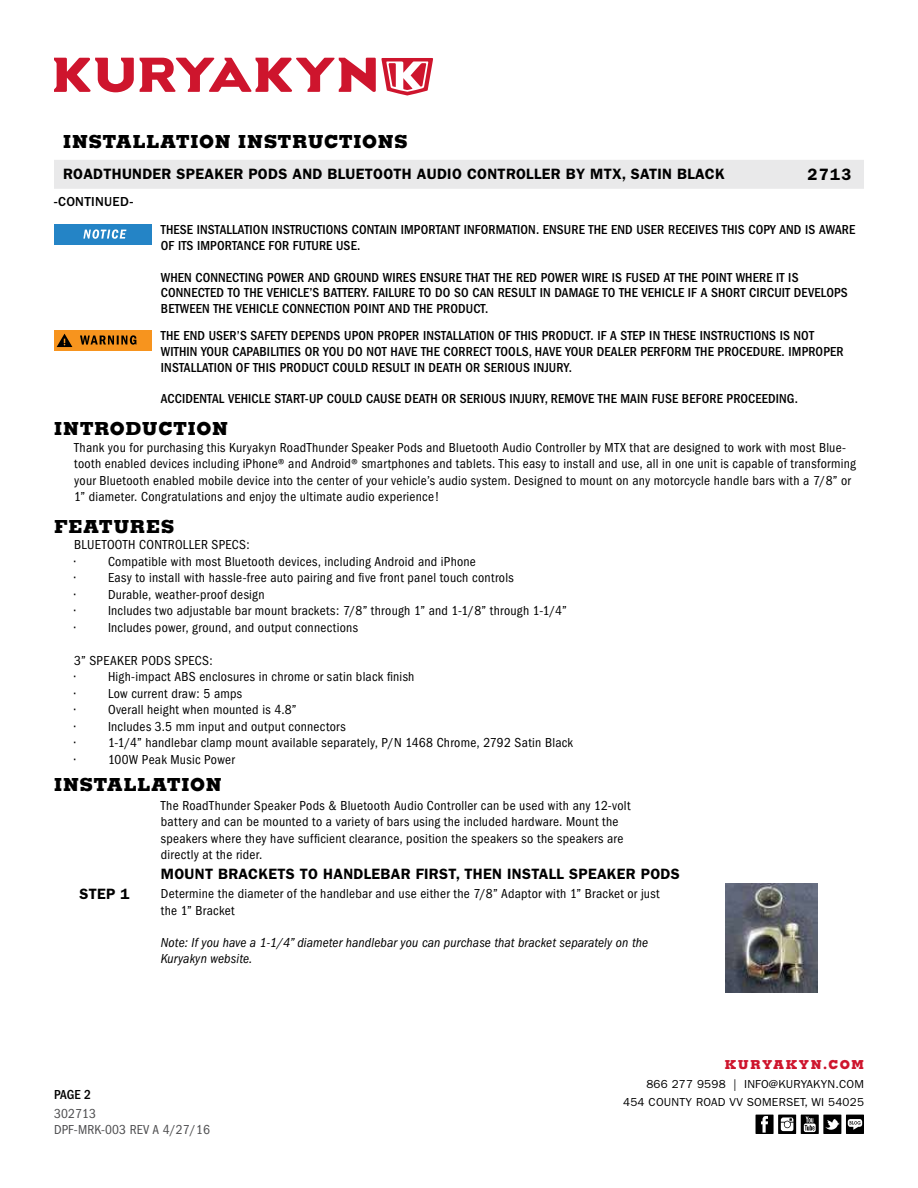
<style>
.page{position:relative;width:918px;height:1188px;background:#fff}
.page>*{position:absolute;margin:0;border:0;box-sizing:border-box;transform-origin:0 0}
.t1{font:800 18px "Memphis";letter-spacing:.035em;color:#000}
.t2{font:600 16.5px "Franklin Gothic";color:#000}
.t3{font:600 15px "Franklin Gothic";letter-spacing:.02em;color:#000}
.t4{font:condensed 13.5px/16.5px "Franklin Gothic";letter-spacing:.02em;color:#000}
.t5{font:500 condensed 13.5px/15.8px "Franklin Gothic";letter-spacing:.01em;color:#000}
.t6{font:italic condensed 13.5px/15.8px "Franklin Gothic";letter-spacing:.01em;color:#000}
.t7{font:condensed 13.5px/15.8px "Franklin Gothic";letter-spacing:.01em;color:#4d4d4f}
.t8{font:500 13.5px "Franklin Gothic";letter-spacing:.025em;color:#000}
.t9{font:800 12.3px "Memphis";letter-spacing:.12em;color:#ce152d}
.t10{font:11.7px/18px "Franklin Gothic";letter-spacing:.02em;color:#000;text-align:right}
</style>
<div class="page">
<svg style="left:54px;top:58px;width:379px;height:38px"></svg>
<div style="left:54px;top:160px;width:810px;height:29px;background:#e9e9ea"></div>
<div style="left:846px;top:1115px;width:18px;height:19px;background:#000"></div>
<svg style="left:848px;top:1119px;width:14px;height:11px"></svg>
<svg style="left:778px;top:1115px;width:18px;height:19px"></svg>
<svg style="left:781px;top:1117px;width:12px;height:14px"></svg>
<div style="left:756px;top:1115px;width:18px;height:19px;background:#000"></div>
<svg style="left:761px;top:1116px;width:7px;height:17px"></svg>
<svg style="left:801px;top:1115px;width:18px;height:19px"></svg>
<svg style="left:804px;top:1117px;width:12px;height:15px"></svg>
<div style="left:823px;top:1115px;width:18px;height:19px;background:#000"></div>
<svg style="left:825px;top:1119px;width:15px;height:11px"></svg>
<div style="left:54px;top:224px;width:97px;height:20px;background:#2484c6"></div>
<svg style="left:83px;top:229px;width:43px;height:10px"></svg>
<div style="left:54px;top:330px;width:97px;height:20px;background:#f7941e"></div>
<svg style="left:80px;top:335px;width:56px;height:10px"></svg>
<svg style="left:57px;top:334px;width:15px;height:13px"></svg>
<img style="left:726px;top:884px;width:91px;height:108px">
<h1 class="t1" style="left:63px;top:130px;width:346px">INSTALLATION INSTRUCTIONS</h1>
<p class="t3" style="left:63px;top:165px;width:663px">ROADTHUNDER SPEAKER PODS AND BLUETOOTH AUDIO CONTROLLER BY MTX, SATIN BLACK</p>
<p class="t2" style="left:807px;top:165px;width:46px">2713</p>
<p class="t8" style="left:54px;top:194px;width:81px">-CONTINUED-</p>
<p class="t5" style="left:161px;top:222px;width:696px">THESE INSTALLATION INSTRUCTIONS CONTAIN IMPORTANT INFORMATION. ENSURE THE END USER RECEIVES THIS COPY AND IS AWARE<br>OF ITS IMPORTANCE FOR FUTURE USE.</p>
<p class="t5" style="left:161px;top:269px;width:688px">WHEN CONNECTING POWER AND GROUND WIRES ENSURE THAT THE RED POWER WIRE IS FUSED AT THE POINT WHERE IT IS<br>CONNECTED TO THE VEHICLE’S BATTERY. FAILURE TO DO SO CAN RESULT IN DAMAGE TO THE VEHICLE IF A SHORT CIRCUIT DEVELOPS<br>BETWEEN THE VEHICLE CONNECTION POINT AND THE PRODUCT.</p>
<p class="t5" style="left:161px;top:328px;width:684px">THE END USER’S SAFETY DEPENDS UPON PROPER INSTALLATION OF THIS PRODUCT. IF A STEP IN THESE INSTRUCTIONS IS NOT<br>WITHIN YOUR CAPABILITIES OR YOU DO NOT HAVE THE CORRECT TOOLS, HAVE YOUR DEALER PERFORM THE PROCEDURE. IMPROPER<br>INSTALLATION OF THIS PRODUCT COULD RESULT IN DEATH OR SERIOUS INJURY.</p>
<p class="t5" style="left:161px;top:391px;width:638px">ACCIDENTAL VEHICLE START-UP COULD CAUSE DEATH OR SERIOUS INJURY, REMOVE THE MAIN FUSE BEFORE PROCEEDING.</p>
<h1 class="t1" style="left:54px;top:417px;width:176px">INTRODUCTION</h1>
<p class="t4" style="left:74px;top:439px;width:783px">Thank you for purchasing this Kuryakyn RoadThunder Speaker Pods and Bluetooth Audio Controller by MTX that are designed to work with most Blue&shy;tooth enabled devices including iPhone® and Android® smartphones and tablets. This easy to install and use, all in one unit is capable of transforming your Bluetooth enabled mobile device into the center of your vehicle’s audio system. Designed to mount on any motorcycle handle bars with a 7/8” or 1” diameter. Congratulations and enjoy the ultimate audio experience!</p>
<h1 class="t1" style="left:54px;top:515px;width:122px">FEATURES</h1>
<p class="t4" style="left:74px;top:537px;width:177px">BLUETOOTH CONTROLLER SPECS: •</p>
<p class="t4" style="left:108px;top:553px;width:369px">Compatible with most Bluetooth devices, including Android and iPhone</p>
<p class="t4" style="left:74px;top:570px;width:3px">•</p>
<p class="t4" style="left:108px;top:570px;width:407px">Easy to install with hassle-free auto pairing and five front panel touch controls</p>
<p class="t4" style="left:74px;top:586px;width:3px">•</p>
<p class="t4" style="left:108px;top:586px;width:158px">Durable, weather-proof design</p>
<p class="t4" style="left:74px;top:603px;width:3px">•</p>
<p class="t4" style="left:108px;top:603px;width:460px">Includes two adjustable bar mount brackets: 7/8” through 1” and 1-1/8” through 1-1/4”</p>
<p class="t4" style="left:74px;top:619px;width:3px">•</p>
<p class="t4" style="left:108px;top:619px;width:252px">Includes power, ground, and output connections</p>
<p class="t4" style="left:74px;top:652px;width:140px">3” SPEAKER PODS SPECS: •</p>
<p class="t4" style="left:108px;top:669px;width:308px">High-impact ABS enclosures in chrome or satin black finish</p>
<p class="t4" style="left:74px;top:685px;width:3px">•</p>
<p class="t4" style="left:108px;top:685px;width:136px">Low current draw: 5 amps</p>
<p class="t4" style="left:74px;top:702px;width:3px">•</p>
<p class="t4" style="left:108px;top:702px;width:190px">Overall height when mounted is 4.8”</p>
<p class="t4" style="left:74px;top:718px;width:3px">•</p>
<p class="t4" style="left:108px;top:718px;width:239px">Includes 3.5 mm input and output connectors</p>
<p class="t4" style="left:74px;top:735px;width:3px">•</p>
<p class="t4" style="left:108px;top:735px;width:467px">1-1/4” handlebar clamp mount available separately, P/N 1468 Chrome, 2792 Satin Black</p>
<p class="t4" style="left:74px;top:751px;width:3px">•</p>
<p class="t4" style="left:108px;top:751px;width:128px">100W Peak Music Power</p>
<h1 class="t1" style="left:54px;top:773px;width:169px">INSTALLATION</h1>
<p class="t4" style="left:161px;top:797px;width:471px">The RoadThunder Speaker Pods &amp; Bluetooth Audio Controller can be used with any 12-volt battery and can be mounted to a variety of bars using the included hardware. Mount the speakers where they have sufficient clearance, position the speakers so the speakers are directly at the rider.</p>
<p class="t3" style="left:161px;top:865px;width:520px">MOUNT BRACKETS TO HANDLEBAR FIRST, THEN INSTALL SPEAKER PODS</p>
<p class="t3" style="left:79px;top:885px;width:52px">STEP 1</p>
<p class="t4" style="left:161px;top:886px;width:500px">Determine the diameter of the handlebar and use either the 7/8” Adaptor with 1” Bracket or just the 1” Bracket</p>
<p class="t6" style="left:161px;top:935px;width:489px">Note: If you have a 1-1/4” diameter handlebar you can purchase that bracket separately on the<br>Kuryakyn website.</p>
<p class="t9" style="left:725px;top:1057px;width:141px">KURYAKYN.COM</p>
<p class="t5" style="left:54px;top:1087px;width:39px">PAGE 2</p>
<p class="t7" style="left:54px;top:1106px;width:157px">302713<br>DPF-MRK-003 REV A 4/27/16</p>
<p class="t10" style="left:623px;top:1076px;width:242px">866 277 9598 | INFO@KURYAKYN.COM<br>454 COUNTY ROAD VV SOMERSET, WI 54025</p>
</div>
